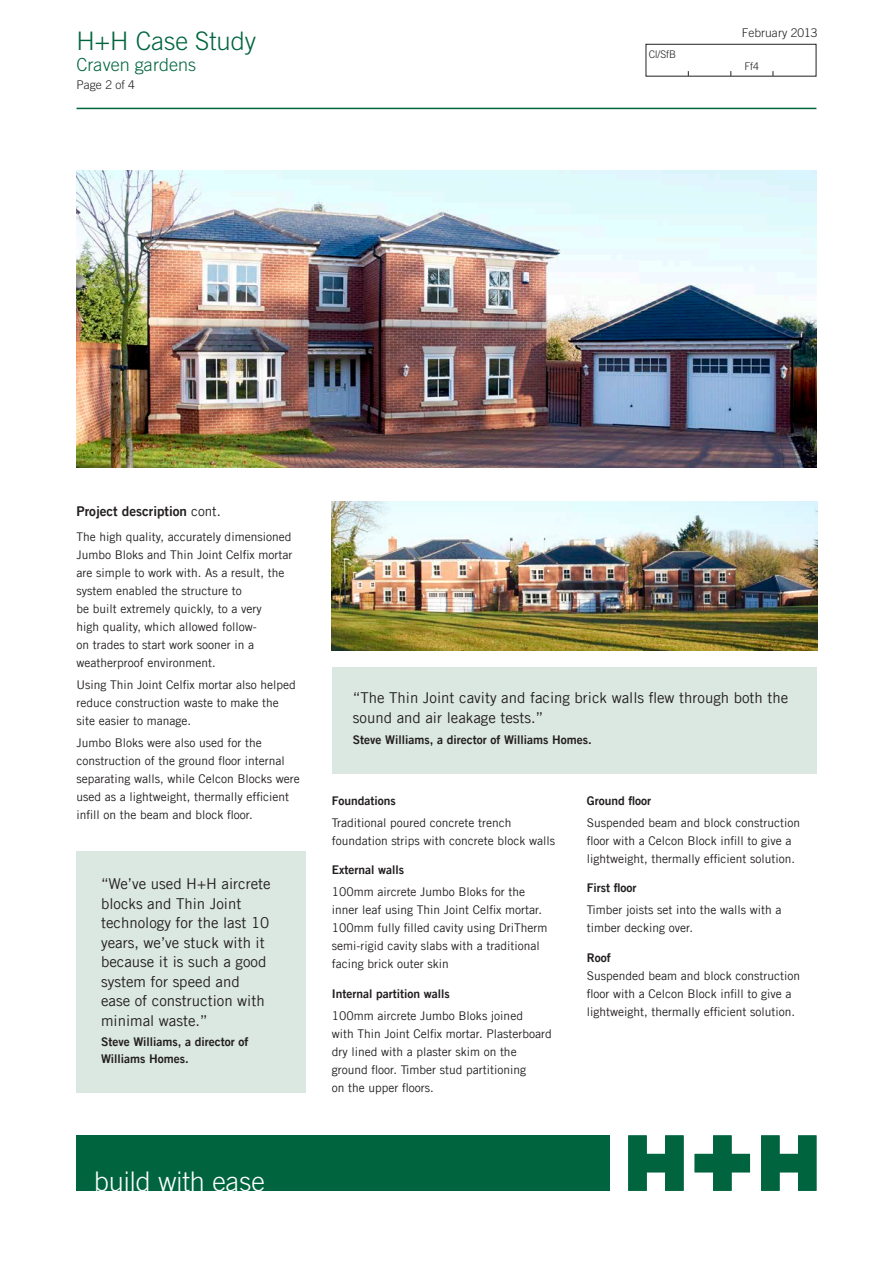
<style>
.page{position:relative;width:893px;height:1263px;background:#fff}
.page>*{position:absolute;margin:0;border:0;box-sizing:border-box;transform-origin:0 0}
._3_sub_heads_8_11{font:300 27px "Trade Gothic LT Com";color:#fff}
.t1{font:300 25.5px "Trade Gothic LT Com";color:#00653f}
.t2{font:300 18px "Trade Gothic LT Com";letter-spacing:.005em;color:#00653f}
._2_Body_Text_8_12{font:15px/19.5px "Trade Gothic LT Com";color:#231f20}
.overview{font:13.5px "Trade Gothic LT Com Bd 2";color:#231f20}
._3_sub_heads_8_11-2{font:12px/18px "Trade Gothic LT Com";color:#231f20}
._2_Body_Text_8_12-2{font:12px/18px "Trade Gothic LT Com";color:#231f20}
._2_Body_Text_8_12-3{font:12px/16.5px "Trade Gothic LT Com Bd 2";color:#231f20}
.overview-2{font:12px/18px "Trade Gothic LT Com";color:#231f20}
._3_sub_heads_8_11-3{font:12px "Trade Gothic LT Com Bd 2";color:#231f20}
.t3{font:300 12px "Trade Gothic LT Com";letter-spacing:.005em;color:#231f20}
.overview-3{font:12px "Trade Gothic LT Com Bd 2";color:#231f20}
.t4{font:300 10.5px "Trade Gothic LT Com";color:#231f20}
.s1{font-family:"Trade Gothic LT Com"}
</style>
<div class="page">
<hr style="left:77px;top:108px;width:739px;height:1px;background:#00653f">
<div style="left:646px;top:44px;width:170px;height:33px;border:1px solid #231f20"></div>
<div style="left:77px;top:1135px;width:533px;height:56px;background:#00653f"></div>
<svg style="left:628px;top:1135px;width:56px;height:56px"></svg>
<svg style="left:761px;top:1135px;width:55px;height:56px"></svg>
<svg style="left:695px;top:1135px;width:55px;height:56px"></svg>
<img style="left:77px;top:170px;width:739px;height:298px">
<img style="left:332px;top:502px;width:486px;height:149px">
<div style="left:77px;top:852px;width:229px;height:241px;background:#dbe7e1"></div>
<div style="left:332px;top:668px;width:484px;height:106px;background:#dbe7e1"></div>
<h2 class="t1" style="left:77px;top:26px;width:181px">H+H Case Study</h2>
<h3 class="t2" style="left:77px;top:54px;width:121px">Craven gardens</h3>
<p class="t3" style="left:77px;top:77px;width:60px">Page 2 of 4</p>
<p class="t4" style="left:649px;top:48px;width:29px">Cl/SfB</p>
<p class="t3" style="left:742px;top:25px;width:77px">February 2013</p>
<p class="t4" style="left:744px;top:60px;width:16px">Ff4</p>
<p class="overview" style="left:77px;top:503px;width:146px">Project description <span class="s1">cont.</span></p>
<p class="_2_Body_Text_8_12-2" style="left:77px;top:527px;width:217px">The high quality, accurately dimensioned Jumbo Bloks and Thin Joint Celfix mortar are simple to work with. As a result, the system enabled the structure to<br>be built extremely quickly, to a very<br>high quality, which allowed follow-<br>on trades to start work sooner in a weatherproof environment.</p>
<p class="_2_Body_Text_8_12-2" style="left:77px;top:676px;width:221px">Using Thin Joint Celfix mortar also helped reduce construction waste to make the site easier to manage.</p>
<p class="_2_Body_Text_8_12-2" style="left:77px;top:734px;width:225px">Jumbo Bloks were also used for the construction of the ground floor internal separating walls, while Celcon Blocks were used as a lightweight, thermally efficient infill on the beam and block floor.</p>
<p class="_2_Body_Text_8_12" style="left:101px;top:874px;width:171px">“We’ve used H+H aircrete blocks and Thin Joint technology for the last 10 years, we’ve stuck with it because it is such a good system for speed and ease of construction with minimal waste.”</p>
<p class="_2_Body_Text_8_12-3" style="left:101px;top:1033px;width:149px">Steve Williams, a director of<br>Williams Homes.</p>
<p class="_3_sub_heads_8_11" style="left:94px;top:1165px;width:173px">build with ease</p>
<p class="_2_Body_Text_8_12" style="left:353px;top:688px;width:437px">“The Thin Joint cavity and facing brick walls flew through both the sound and air leakage tests.”</p>
<p class="_2_Body_Text_8_12-3" style="left:353px;top:731px;width:240px">Steve Williams, a director of Williams Homes.</p>
<p class="overview-3" style="left:332px;top:793px;width:66px">Foundations</p>
<p class="overview-2" style="left:332px;top:813px;width:225px">Traditional poured concrete trench foundation strips with concrete block walls</p>
<p class="_3_sub_heads_8_11-3" style="left:332px;top:862px;width:74px">External walls</p>
<p class="_3_sub_heads_8_11-2" style="left:332px;top:883px;width:217px">100mm aircrete Jumbo Bloks for the inner leaf using Thin Joint Celfix mortar.<br>100mm fully filled cavity using DriTherm semi-rigid cavity slabs with a traditional facing brick outer skin</p>
<p class="_3_sub_heads_8_11-3" style="left:332px;top:986px;width:119px">Internal partition walls</p>
<p class="_3_sub_heads_8_11-2" style="left:332px;top:1006px;width:221px">100mm aircrete Jumbo Bloks joined<br>with Thin Joint Celfix mortar. Plasterboard dry lined with a plaster skim on the ground floor. Timber stud partitioning<br>on the upper floors.</p>
<p class="_3_sub_heads_8_11-3" style="left:587px;top:793px;width:66px">Ground floor</p>
<p class="_3_sub_heads_8_11-2" style="left:587px;top:813px;width:215px">Suspended beam and block construction floor with a Celcon Block infill to give a lightweight, thermally efficient solution.</p>
<p class="_3_sub_heads_8_11-3" style="left:587px;top:880px;width:51px">First floor</p>
<p class="_3_sub_heads_8_11-2" style="left:587px;top:901px;width:196px">Timber joists set into the walls with a timber decking over.</p>
<p class="_3_sub_heads_8_11-3" style="left:587px;top:950px;width:25px">Roof</p>
<p class="_3_sub_heads_8_11-2" style="left:587px;top:966px;width:215px">Suspended beam and block construction floor with a Celcon Block infill to give a lightweight, thermally efficient solution.</p>
</div>
